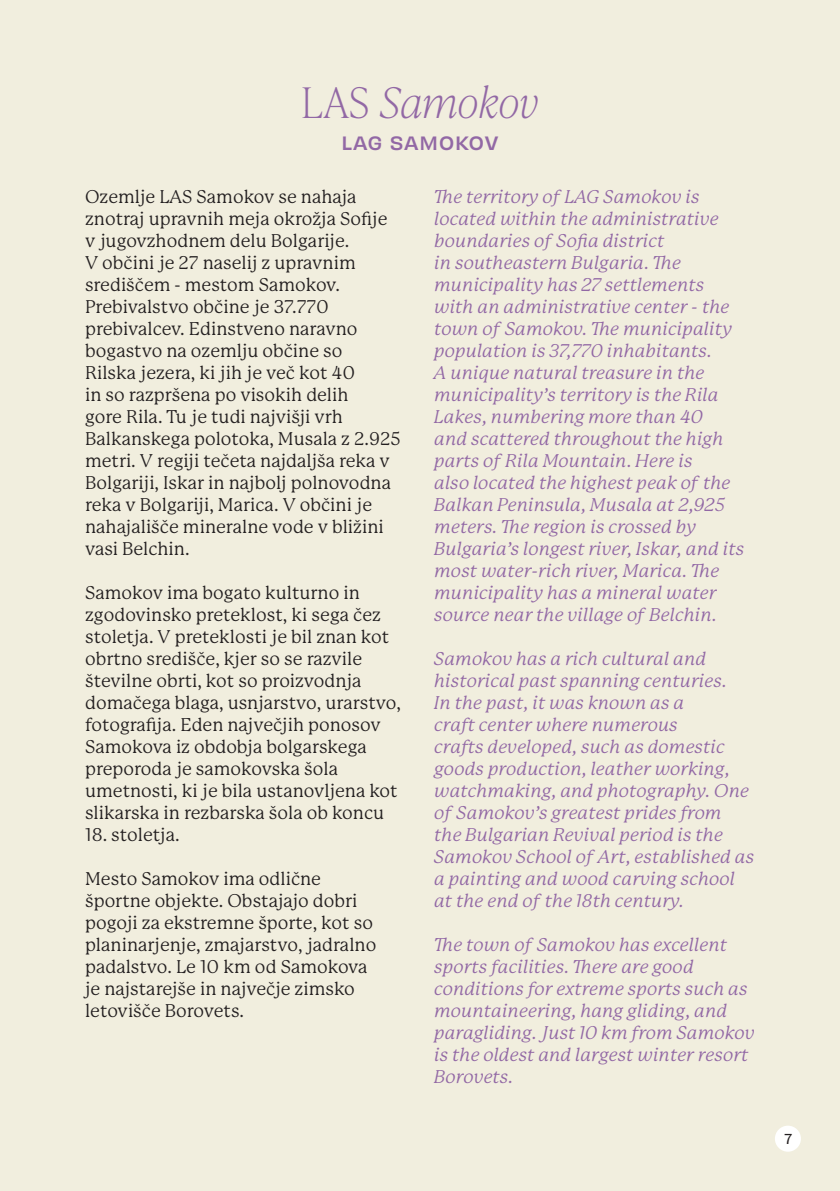
<style>
.page{position:relative;width:840px;height:1191px;background:#fff}
.page>*{position:absolute;margin:0;border:0;box-sizing:border-box;transform-origin:0 0}
.t1{font:italic 100 42px "Ivy Presto Headline";letter-spacing:.03em;color:#9268a5}
.t2{font:italic 18px/22px "P22 Mackinac Pro";color:#9268a5}
.t3{font:18px/22px "P22 Mackinac Pro";color:#231f20}
.t4{font:500 18px "Obviously";letter-spacing:.045em;color:#9268a5}
.t5{font:16px "Founders Grotesk";color:#231f20}
.s1{font-style:normal}
</style>
<div class="page">
<div style="left:0;top:0;width:839px;height:1191px;background:#f1eede"></div>
<div style="left:774px;top:1125px;width:26px;height:26px;background:#fff;border-radius:50%"></div>
<p class="t1" style="left:302px;top:72px;width:238px"><span class="s1">LAS</span> Samokov</p>
<p class="t4" style="left:341px;top:128px;width:158px">LAG SAMOKOV</p>
<p class="t3" style="left:85px;top:186px;width:317px">Ozemlje LAS Samokov se nahaja znotraj upravnih meja okrožja Sofije v jugovzhodnem delu Bolgarije.<br>V občini je 27 naselij z upravnim središčem - mestom Samokov.<br>Prebivalstvo občine je 37.770 prebivalcev. Edinstveno naravno bogastvo na ozemlju občine so<br>Rilska jezera, ki jih je več kot 40<br>in so razpršena po visokih delih<br>gore Rila. Tu je tudi najvišji vrh<br>Balkanskega polotoka, Musala z 2.925 metri. V regiji tečeta najdaljša reka v<br>Bolgariji, Iskar in najbolj polnovodna reka v Bolgariji, Marica. V občini je nahajališče mineralne vode v bližini vasi Belchin.</p>
<p class="t3" style="left:85px;top:582px;width:317px">Samokov ima bogato kulturno in zgodovinsko preteklost, ki sega čez stoletja. V preteklosti je bil znan kot obrtno središče, kjer so se razvile številne obrti, kot so proizvodnja domačega blaga, usnjarstvo, urarstvo, fotografija. Eden največjih ponosov Samokova iz obdobja bolgarskega preporoda je samokovska šola umetnosti, ki je bila ustanovljena kot slikarska in rezbarska šola ob koncu</p>
<p class="t3" style="left:85px;top:824px;width:96px">18. stoletja.</p>
<p class="t3" style="left:85px;top:868px;width:292px">Mesto Samokov ima odlične športne objekte. Obstajajo dobri pogoji za ekstremne športe, kot so planinarjenje, zmajarstvo, jadralno padalstvo. Le 10 km od Samokova je najstarejše in največje zimsko letovišče Borovets.</p>
<p class="t2" style="left:434px;top:186px;width:311px">The territory of LAG Samokov is located within the administrative boundaries of Sofia district<br>in southeastern Bulgaria. The municipality has 27 settlements with an administrative center - the town of Samokov. The municipality population is 37,770 inhabitants.<br>A unique natural treasure in the municipality’s territory is the Rila Lakes, numbering more than 40<br>and scattered throughout the high parts of Rila Mountain. Here is<br>also located the highest peak of the Balkan Peninsula, Musala at 2,925 meters. The region is crossed by Bulgaria’s longest river, Iskar, and its most water-rich river, Marica. The municipality has a mineral water source near the village of Belchin.</p>
<p class="t2" style="left:434px;top:648px;width:321px">Samokov has a rich cultural and historical past spanning centuries.<br>In the past, it was known as a<br>craft center where numerous<br>crafts developed, such as domestic goods production, leather working, watchmaking, and photography. One of Samokov’s greatest prides from<br>the Bulgarian Revival period is the Samokov School of Art, established as a painting and wood carving school at the end of the 18th century.</p>
<p class="t2" style="left:434px;top:934px;width:322px">The town of Samokov has excellent sports facilities. There are good conditions for extreme sports such as mountaineering, hang gliding, and paragliding. Just 10 km from Samokov is the oldest and largest winter resort<br>Borovets.</p>
<p class="t5" style="left:784px;top:1128px;width:9px">7</p>
</div>
